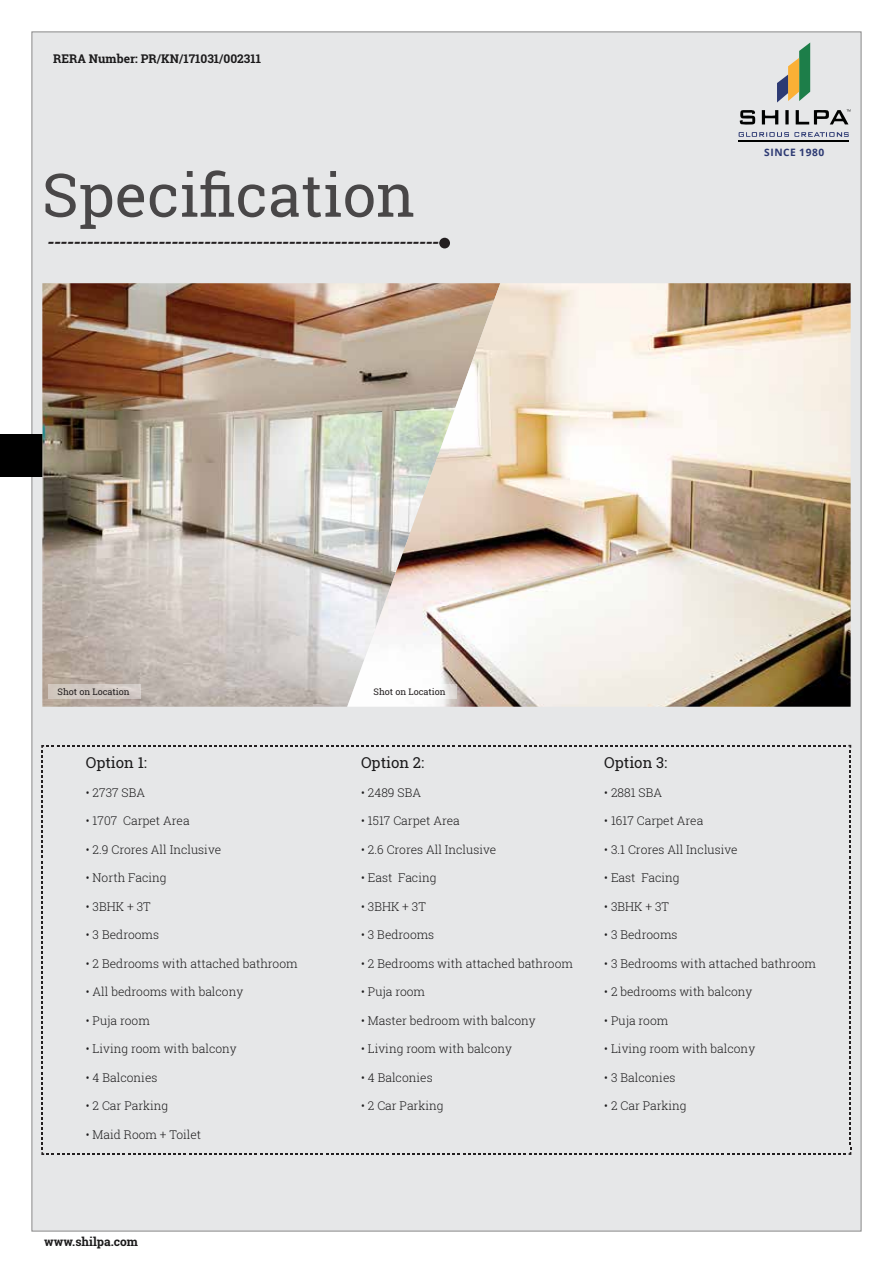
<style>
.page{position:relative;width:893px;height:1263px;background:#fff}
.page>*{position:absolute;margin:0;border:0;box-sizing:border-box;transform-origin:0 0}
.t1{font:60px "Roboto Slab";color:#494748}
.t2{font:italic 500 20.85px "Roboto";color:#231f20}
.t3{font:15px "Roboto Slab";color:#1b1a1b}
.t4{font:300 12px "Roboto Slab";color:#1b1a1b}
.t5{font:700 12px "Roboto Slab";color:#1b1a1b}
.t6{font:700 10.2px "Open Sans";letter-spacing:.06em;color:#2d3a73}
.t7{font:9px "Roboto Slab";color:#231f20}
</style>
<div class="page">
<div style="left:32px;top:32px;width:829px;height:1199px;background:#e6e7e8;border:1px solid #898989"></div>
<svg style="left:777px;top:43px;width:33px;height:60px"></svg>
<svg style="left:740px;top:109px;width:110px;height:16px"></svg>
<svg style="left:738px;top:132px;width:111px;height:9px"></svg>
<div style="left:0;top:434px;width:43px;height:43px;background:#000"></div>
<img style="left:42px;top:283px;width:305px;height:424px">
<img style="left:347px;top:283px;width:504px;height:424px">
<div style="left:439px;top:238px;width:11px;height:10px;background:#231f20;border-radius:50%"></div>
<svg style="left:41px;top:745px;width:810px;height:410px"></svg>
<div style="left:48px;top:684px;width:92px;height:15px;background:#d1c8c1"></div>
<div style="left:364px;top:684px;width:92px;height:15px;background:#fff"></div>
<p class="t5" style="left:53px;top:51px;width:209px">RERA Number: PR/KN/171031/002311</p>
<h1 class="t1" style="left:42px;top:154px;width:374px">Specification</h1>
<h2 class="t2" style="left:48px;top:227px;width:399px">-------------------------------------------------------------</h2>
<p class="t6" style="left:764px;top:145px;width:62px">SINCE 1980</p>
<p class="t7" style="left:58px;top:685px;width:74px">Shot on Location</p>
<p class="t7" style="left:374px;top:685px;width:74px">Shot on Location</p>
<p class="t3" style="left:86px;top:752px;width:63px">Option 1:</p>
<p class="t4" style="left:86px;top:784px;width:61px">• 2737 SBA</p>
<p class="t4" style="left:86px;top:812px;width:105px">• 1707 Carpet Area</p>
<p class="t4" style="left:86px;top:841px;width:137px">• 2.9 Crores All Inclusive</p>
<p class="t4" style="left:86px;top:869px;width:82px">• North Facing</p>
<p class="t4" style="left:86px;top:898px;width:66px">• 3BHK + 3T</p>
<p class="t4" style="left:86px;top:926px;width:75px">• 3 Bedrooms</p>
<p class="t4" style="left:86px;top:955px;width:213px">• 2 Bedrooms with attached bathroom</p>
<p class="t4" style="left:86px;top:983px;width:159px">• All bedrooms with balcony</p>
<p class="t4" style="left:86px;top:1012px;width:66px">• Puja room</p>
<p class="t4" style="left:86px;top:1040px;width:153px">• Living room with balcony</p>
<p class="t4" style="left:86px;top:1069px;width:73px">• 4 Balconies</p>
<p class="t4" style="left:86px;top:1097px;width:84px">• 2 Car Parking</p>
<p class="t4" style="left:86px;top:1126px;width:117px">• Maid Room + Toilet</p>
<p class="t3" style="left:361px;top:752px;width:65px">Option 2:</p>
<p class="t4" style="left:361px;top:784px;width:62px">• 2489 SBA</p>
<p class="t4" style="left:361px;top:812px;width:100px">• 1517 Carpet Area</p>
<p class="t4" style="left:361px;top:841px;width:137px">• 2.6 Crores All Inclusive</p>
<p class="t4" style="left:361px;top:869px;width:77px">• East Facing</p>
<p class="t4" style="left:361px;top:898px;width:66px">• 3BHK + 3T</p>
<p class="t4" style="left:361px;top:926px;width:75px">• 3 Bedrooms</p>
<p class="t4" style="left:361px;top:955px;width:213px">• 2 Bedrooms with attached bathroom</p>
<p class="t4" style="left:361px;top:983px;width:66px">• Puja room</p>
<p class="t4" style="left:361px;top:1012px;width:176px">• Master bedroom with balcony</p>
<p class="t4" style="left:361px;top:1040px;width:153px">• Living room with balcony</p>
<p class="t4" style="left:361px;top:1069px;width:73px">• 4 Balconies</p>
<p class="t4" style="left:361px;top:1097px;width:84px">• 2 Car Parking</p>
<p class="t3" style="left:604px;top:752px;width:65px">Option 3:</p>
<p class="t4" style="left:604px;top:784px;width:59px">• 2881 SBA</p>
<p class="t4" style="left:604px;top:812px;width:101px">• 1617 Carpet Area</p>
<p class="t4" style="left:604px;top:841px;width:135px">• 3.1 Crores All Inclusive</p>
<p class="t4" style="left:604px;top:869px;width:77px">• East Facing</p>
<p class="t4" style="left:604px;top:898px;width:66px">• 3BHK + 3T</p>
<p class="t4" style="left:604px;top:926px;width:75px">• 3 Bedrooms</p>
<p class="t4" style="left:604px;top:955px;width:213px">• 3 Bedrooms with attached bathroom</p>
<p class="t4" style="left:604px;top:983px;width:150px">• 2 bedrooms with balcony</p>
<p class="t4" style="left:604px;top:1012px;width:66px">• Puja room</p>
<p class="t4" style="left:604px;top:1040px;width:153px">• Living room with balcony</p>
<p class="t4" style="left:604px;top:1069px;width:73px">• 3 Balconies</p>
<p class="t4" style="left:604px;top:1097px;width:84px">• 2 Car Parking</p>
<p class="t5" style="left:44px;top:1233px;width:95px">www.shilpa.com</p>
</div>
